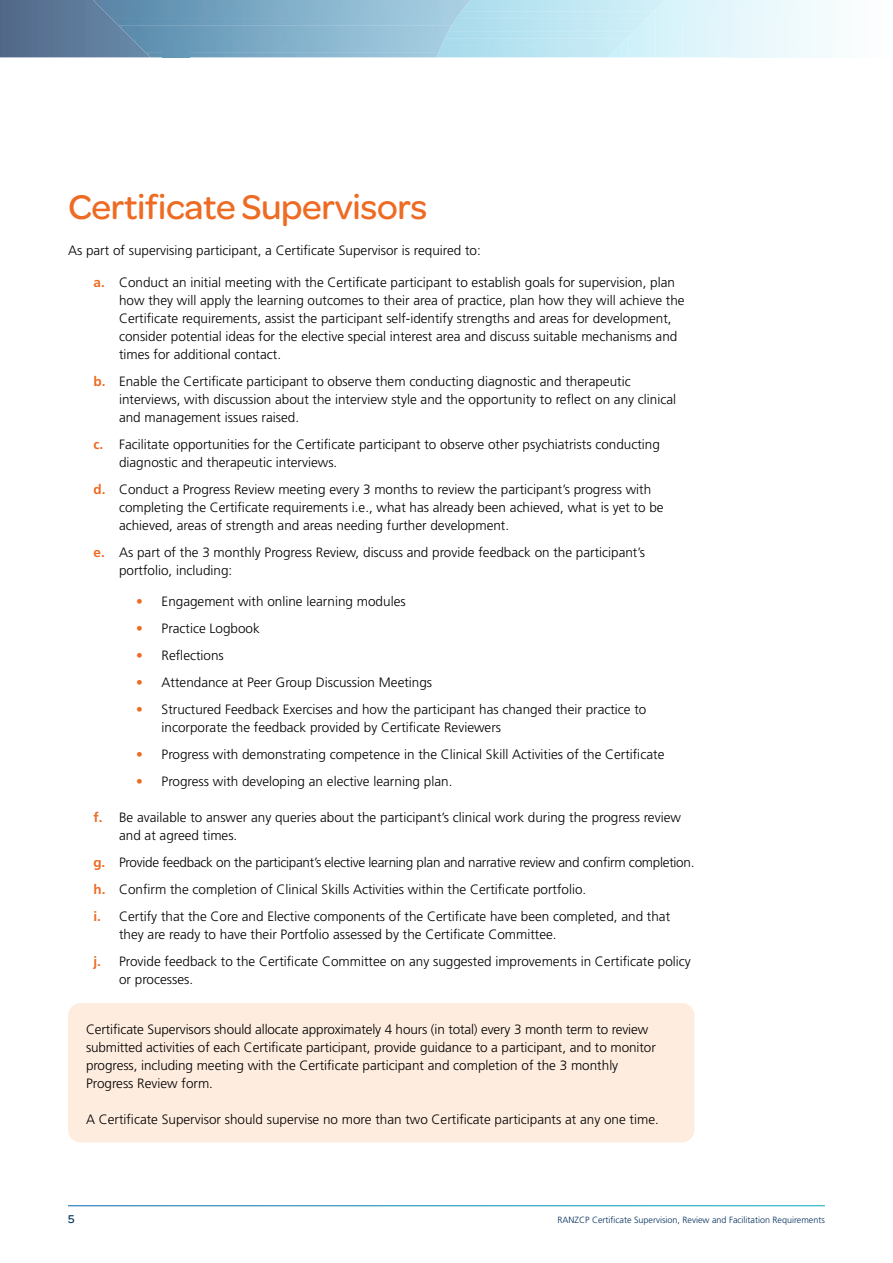
<style>
.page{position:relative;width:893px;height:1263px;background:#fff}
.page>*{position:absolute;margin:0;border:0;box-sizing:border-box;transform-origin:0 0}
.t1{font:500 36.45px "Omnes";letter-spacing:-.01em;color:#ed6b23}
.t2{font:300 13.5px/18px "Frutiger LT Std";color:#000}
.t3{font:500 12px "Omnes";color:#002d5b}
.t4{font:300 9px "Frutiger LT Std";color:#002d5b}
.s1{font-weight:700;color:#ed6b23}
</style>
<div class="page">
<img style="left:162px;top:0;width:304px;height:12px">
<img style="left:162px;top:12px;width:294px;height:7px">
<img style="left:162px;top:19px;width:290px;height:6px">
<img style="left:162px;top:25px;width:286px;height:14px">
<img style="left:162px;top:39px;width:280px;height:14px">
<img style="left:162px;top:53px;width:275px;height:4px">
<svg style="left:0;top:0;width:162px;height:57px;background:#5c7c9b"></svg>
<img style="left:466px;top:0;width:135px;height:5px">
<img style="left:456px;top:11px;width:145px;height:7px">
<img style="left:452px;top:18px;width:149px;height:7px">
<img style="left:448px;top:25px;width:153px;height:7px">
<img style="left:442px;top:38px;width:159px;height:7px">
<svg style="left:601px;top:0;width:67px;height:58px;background:#cfeff8"></svg>
<div style="left:68px;top:1003px;width:626px;height:139px;background:#feecdf;border-radius:13px"></div>
<h1 class="t1" style="left:68px;top:182px;width:361px">Certificate Supervisors</h1>
<p class="t2" style="left:68px;top:242px;width:414px">As part of supervising participant, a Certificate Supervisor is required to:</p>
<p class="t2" style="left:119px;top:273px;width:567px;text-indent:-26px"><span class="s1">a.</span> Conduct an initial meeting with the Certificate participant to establish goals for supervision, plan how they will apply the learning outcomes to their area of practice, plan how they will achieve the Certificate requirements, assist the participant self-identify strengths and areas for development, consider potential ideas for the elective special interest area and discuss suitable mechanisms and times for additional contact.</p>
<p class="t2" style="left:119px;top:372px;width:559px;text-indent:-26px"><span class="s1">b.</span> Enable the Certificate participant to observe them conducting diagnostic and therapeutic interviews, with discussion about the interview style and the opportunity to reflect on any clinical and management issues raised.</p>
<p class="t2" style="left:119px;top:435px;width:542px;text-indent:-26px"><span class="s1">c.</span> Facilitate opportunities for the Certificate participant to observe other psychiatrists conducting diagnostic and therapeutic interviews.</p>
<p class="t2" style="left:119px;top:480px;width:546px;text-indent:-26px"><span class="s1">d.</span> Conduct a Progress Review meeting every 3 months to review the participant’s progress with completing the Certificate requirements i.e., what has already been achieved, what is yet to be achieved, areas of strength and areas needing further development.</p>
<p class="t2" style="left:119px;top:543px;width:527px;text-indent:-26px"><span class="s1">e.</span> As part of the 3 monthly Progress Review, discuss and provide feedback on the participant’s portfolio, including:</p>
<p class="t2" style="left:136px;top:593px;width:271px"><span class="s1">•</span> Engagement with online learning modules</p>
<p class="t2" style="left:136px;top:620px;width:125px"><span class="s1">•</span> Practice Logbook</p>
<p class="t2" style="left:136px;top:647px;width:89px"><span class="s1">•</span> Reflections</p>
<p class="t2" style="left:136px;top:674px;width:298px"><span class="s1">•</span> Attendance at Peer Group Discussion Meetings</p>
<p class="t2" style="left:162px;top:701px;width:486px;text-indent:-26px"><span class="s1">•</span> Structured Feedback Exercises and how the participant has changed their practice to incorporate the feedback provided by Certificate Reviewers</p>
<p class="t2" style="left:136px;top:746px;width:530px"><span class="s1">•</span> Progress with demonstrating competence in the Clinical Skill Activities of the Certificate</p>
<p class="t2" style="left:136px;top:773px;width:318px"><span class="s1">•</span> Progress with developing an elective learning plan.</p>
<p class="t2" style="left:119px;top:809px;width:563px;text-indent:-26px"><span class="s1">f.</span> Be available to answer any queries about the participant’s clinical work during the progress review and at agreed times.</p>
<p class="t2" style="left:94px;top:849px;width:602px;line-height:27px"><span class="s1">g.</span> Provide feedback on the participant’s elective learning plan and narrative review and confirm completion. <span class="s1">h.</span> Confirm the completion of Clinical Skills Activities within the Certificate portfolio.<br><span class="s1">i.</span> Certify that the Core and Elective components of the Certificate have been completed, and that</p>
<p class="t2" style="left:94px;top:921px;width:599px;line-height:27px;text-indent:26px">they are ready to have their Portfolio assessed by the Certificate Committee.<br><span class="s1">j.</span> Provide feedback to the Certificate Committee on any suggested improvements in Certificate policy</p>
<p class="t2" style="left:119px;top:971px;width:76px">or processes.</p>
<p class="t2" style="left:86px;top:1020px;width:571px">Certificate Supervisors should allocate approximately 4 hours (in total) every 3 month term to review submitted activities of each Certificate participant, provide guidance to a participant, and to monitor progress, including meeting with the Certificate participant and completion of the 3 monthly Progress Review form.</p>
<p class="t2" style="left:86px;top:1110px;width:574px">A Certificate Supervisor should supervise no more than two Certificate participants at any one time.</p>
<p class="t3" style="left:68px;top:1211px;width:8px">5</p>
<p class="t4" style="left:558px;top:1214px;width:269px">RANZCP Certificate Supervision, Review and Facilitation Requirements</p>
</div>
